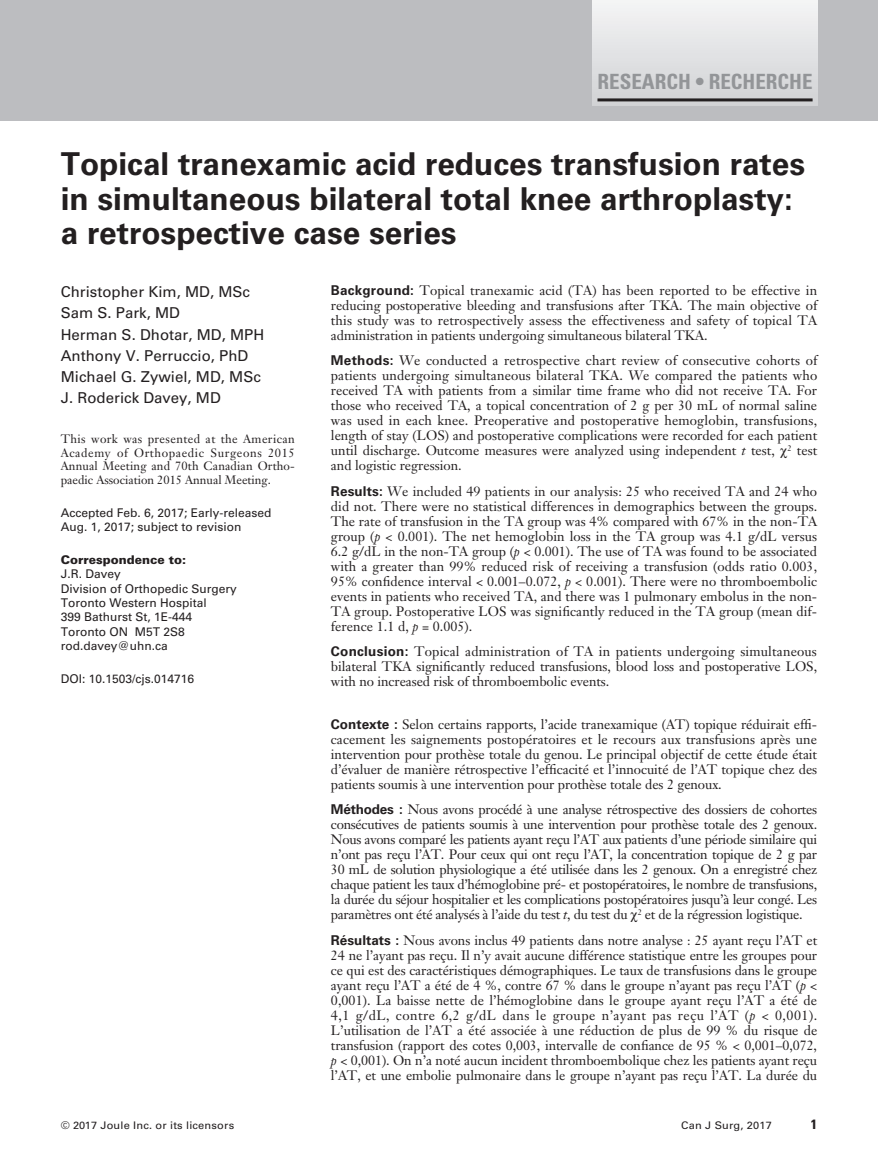
<style>
.page{position:relative;width:878px;height:1175px;background:#fff}
.page>*{position:absolute;margin:0;border:0;box-sizing:border-box;transform-origin:0 0}
.t1{font:700 31.5px/34.5px "Univers LT Std";color:#231f20}
.t2{font:700 condensed 21px "Univers LT Std";color:#939598}
.t3{font:15px/21px "Univers LT Std";color:#231f20}
.t4{font:13.5px/15px "Janson Text LT Std";letter-spacing:-.005em;color:#231f20;text-align:justify}
.t5{font:700 condensed 13.5px "Univers LT Std";color:#231f20;scale:1.05 1}
.t6{font:12px/14.4px "Univers LT Std";color:#231f20}
.t7{font:12px/13.8px "Janson Text LT Std";color:#231f20;text-align:justify}
.t8{font:900 12px "Univers LT Std";color:#231f20}
.t9{font:10.5px "Univers LT Std";letter-spacing:.015em;color:#231f20;scale:1.05 1}
.s1{font-family:"Univers LT Std";font-weight:700}
.s2{font-style:italic}
</style>
<div class="page">
<div style="left:0;top:0;width:878px;height:120px;background:#bcbdc0"></div>
<div style="left:593px;top:0;width:224px;height:106px;background:linear-gradient(to bottom,#f4f4f5,#d1d2d5)"></div>
<hr style="left:597px;top:98px;width:215px;height:3px;background:#231f20">
<h2 class="t2" style="left:597px;top:69px;width:216px">RESEARCH • RECHERCHE</h2>
<h1 class="t1" style="left:61px;top:147px;width:745px">Topical tranexamic acid reduces transfusion rates in simultaneous bilateral total knee arthroplasty: a retrospective case series</h1>
<p class="t4" style="left:331px;top:283px;width:488px"><span class="s1">Background:</span> Topical tranexamic acid (TA) has been reported to be effective in reducing postoperative bleeding and transfusions after TKA. The main objective of this study was to retrospectively assess the effectiveness and safety of topical TA administration in patients undergoing simultaneous bilateral TKA.</p>
<p class="t4" style="left:331px;top:353px;width:488px"><span class="s1">Methods:</span> We conducted a retrospective chart review of consecutive cohorts of patients undergoing simultaneous bilateral TKA. We compared the patients who received TA with patients from a similar time frame who did not receive TA. For those who received TA, a topical concentration of 2 g per 30 mL of normal saline was used in each knee. Preoperative and postoperative hemoglobin, transfusions, length of stay (LOS) and postoperative complications were recorded for each patient until discharge. Outcome measures were analyzed using independent <span class="s2">t</span> test, <sup>2</sup> test and logistic regression.</p>
<p class="t4" style="left:331px;top:483px;width:488px"><span class="s1">Results:</span> We included 49 patients in our analysis: 25 who received TA and 24 who did not. There were no statistical differences in demographics between the groups.<br>The rate of transfusion in the TA group was 4% compared with 67% in the non-TA group (<span class="s2">p</span> &lt; 0.001). The net hemoglobin loss in the TA group was 4.1 g/dL versus 6.2 g/dL in the non-TA group (<span class="s2">p</span> &lt; 0.001). The use of TA was found to be associated with a greater than 99% reduced risk of receiving a transfusion (odds ratio 0.003, 95% confidence interval &lt; 0.001–0.072, <span class="s2">p</span> &lt; 0.001). There were no thromboembolic events in patients who received TA, and there was 1 pulmonary embolus in the non-TA group. Postoperative LOS was significantly reduced in the TA group (mean dif&shy;ference 1.1 d, <span class="s2">p</span> = 0.005).</p>
<p class="t4" style="left:331px;top:643px;width:488px"><span class="s1">Conclusion:</span> Topical administration of TA in patients undergoing simultaneous bilateral TKA significantly reduced transfusions, blood loss and postoperative LOS, with no increased risk of thromboembolic events.</p>
<p class="t4" style="left:331px;top:717px;width:488px"><span class="s1">Contexte :</span> Selon certains rapports, l’acide tranexamique (AT) topique réduirait effi&shy;cacement les saignements postopératoires et le recours aux transfusions après une intervention pour prothèse totale du genou. Le principal objectif de cette étude était d’évaluer de manière rétrospective l’efficacité et l’innocuité de l’AT topique chez des patients soumis à une intervention pour prothèse totale des 2 genoux.</p>
<p class="t4" style="left:331px;top:802px;width:488px"><span class="s1">Méthodes :</span> Nous avons procédé à une analyse rétrospective des dossiers de cohortes consécutives de patients soumis à une intervention pour prothèse totale des 2 genoux.<br>Nous avons comparé les patients ayant reçu l’AT aux patients d’une période similaire qui n’ont pas reçu l’AT. Pour ceux qui ont reçu l’AT, la concentration topique de 2 g par 30 mL de solution physiologique a été utilisée dans les 2 genoux. On a enregistré chez chaque patient les taux d’hémoglobine pré- et postopératoires, le nombre de transfusions, la durée du séjour hospitalier et les complications postopératoires jusqu’à leur congé. Les paramètres ont été analysés à l’aide du test <span class="s2">t</span>, du test du <sup>2</sup> et de la régression logistique.</p>
<p class="t4" style="left:331px;top:932px;width:488px"><span class="s1">Résultats :</span> Nous avons inclus 49 patients dans notre analyse : 25 ayant reçu l’AT et 24 ne l’ayant pas reçu. Il n’y avait aucune différence statistique entre les groupes pour ce qui est des caractéristiques démographiques. Le taux de transfusions dans le groupe ayant reçu l’AT a été de 4 %, contre 67 % dans le groupe n’ayant pas reçu l’AT (<span class="s2">p</span> &lt; 0,001). La baisse nette de l’hémoglobine dans le groupe ayant reçu l’AT a été de 4,1 g/dL, contre 6,2 g/dL dans le groupe n’ayant pas reçu l’AT (<span class="s2">p</span> &lt; 0,001).<br>L’utilisation de l’AT a été associée à une réduction de plus de 99 % du risque de transfusion (rapport des cotes 0,003, intervalle de confiance de 95 % &lt; 0,001–0,072, <span class="s2">p</span> &lt; 0,001). On n’a noté aucun incident thromboembolique chez les patients ayant reçu l’AT, et une embolie pulmonaire dans le groupe n’ayant pas reçu l’AT. La durée du</p>
<p class="t3" style="left:61px;top:282px;width:205px">Christopher Kim, MD, MSc<br>Sam S. Park, MD<br>Herman S. Dhotar, MD, MPH<br>Anthony V. Perruccio, PhD<br>Michael G. Zywiel, MD, MSc<br>J. Roderick Davey, MD</p>
<p class="t7" style="left:61px;top:432px;width:235px">This work was presented at the American Academy of Orthopaedic Surgeons 2015<br>Annual Meeting and 70th Canadian Ortho&shy;paedic Association 2015 Annual Meeting.</p>
<p class="t6" style="left:61px;top:505px;width:212px">Accepted Feb. 6, 2017; Early-released<br>Aug. 1, 2017; subject to revision</p>
<p class="t8" style="left:61px;top:552px;width:127px">Correspondence to:</p>
<p class="t6" style="left:61px;top:566px;width:178px">J.R. Davey<br>Division of Orthopedic Surgery<br>Toronto Western Hospital<br>399 Bathurst St, 1E-444<br>Toronto ON M5T 2S8 rod.davey@uhn.ca</p>
<p class="t6" style="left:61px;top:671px;width:135px">DOI: 10.1503/cjs.014716</p>
<p class="t9" style="left:61px;top:1119px;width:167px">© 2017 Joule Inc. or its licensors</p>
<p class="t9" style="left:681px;top:1119px;width:88px">Can J Surg, 2017</p>
<p class="t5" style="left:810px;top:1116px;width:7px">1</p>
</div>
